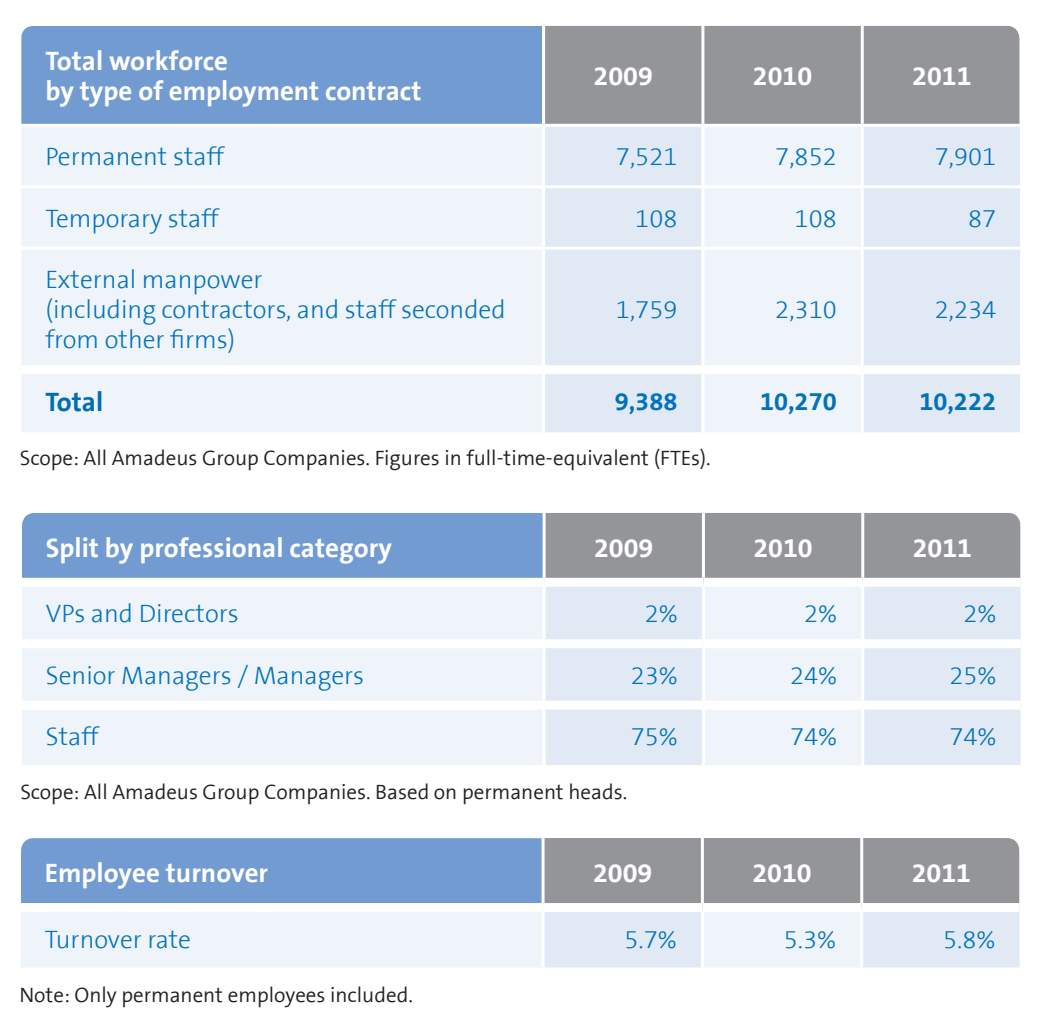
<style>
.page{position:relative;width:1042px;height:1036px;background:#fff}
.page>*{position:absolute;margin:0;border:0;box-sizing:border-box;transform-origin:0 0}
.T-_Table_title{font:700 27px/30px "The Sans B7";color:#fff}
.T_-_subtitulo_bold{font:700 27px "The Sans B7";color:#006bb6}
.T_-_Tables_subtitle{font:300 25.5px/30px "The Sans B3";color:#0273bb}
.T_-_tables_body{font:300 25.5px "The Sans B3";color:#0273bb}
.T_-_tables_body-2{font:700 25.5px "The Sans B7";color:#0273bb}
.T_-_Notes{font:300 21px "The Sans B4";color:#231f20}
</style>
<div class="page">
<div style="left:545px;top:26px;width:474px;height:98px;background:#939598"></div>
<div style="left:21px;top:26px;width:521px;height:98px;background:#729bd1"></div>
<div style="left:21px;top:127px;width:521px;height:305px;background:#eff3fa"></div>
<svg style="left:545px;top:127px;width:475px;height:305px;fill:#e1e9f5"></svg>
<hr style="left:701px;top:26px;width:3px;height:98px;background:#fff">
<hr style="left:861px;top:26px;width:3px;height:98px;background:#fff">
<hr style="left:701px;top:127px;width:3px;height:58px;background:#fff">
<hr style="left:861px;top:127px;width:3px;height:58px;background:#fff">
<hr style="left:18px;top:185px;width:525px;height:3px;background:#fff">
<hr style="left:543px;top:185px;width:160px;height:3px;background:#fff">
<hr style="left:703px;top:185px;width:159px;height:3px;background:#fff">
<hr style="left:701px;top:188px;width:3px;height:58px;background:#fff">
<hr style="left:862px;top:185px;width:161px;height:3px;background:#fff">
<hr style="left:861px;top:188px;width:3px;height:58px;background:#fff">
<hr style="left:18px;top:246px;width:525px;height:3px;background:#fff">
<hr style="left:543px;top:246px;width:160px;height:3px;background:#fff">
<hr style="left:703px;top:246px;width:159px;height:3px;background:#fff">
<hr style="left:701px;top:249px;width:3px;height:116px;background:#fff">
<hr style="left:862px;top:246px;width:161px;height:3px;background:#fff">
<hr style="left:861px;top:249px;width:3px;height:116px;background:#fff">
<hr style="left:701px;top:374px;width:3px;height:58px;background:#fff">
<hr style="left:861px;top:374px;width:3px;height:58px;background:#fff">
<div style="left:21px;top:365px;width:522px;height:9px;background:#fff"></div>
<div style="left:543px;top:365px;width:160px;height:9px;background:#fff"></div>
<div style="left:703px;top:365px;width:159px;height:9px;background:#fff"></div>
<div style="left:862px;top:365px;width:158px;height:9px;background:#fff"></div>
<div style="left:545px;top:513px;width:475px;height:64px;background:#939598"></div>
<div style="left:22px;top:513px;width:520px;height:64px;background:#729bd1"></div>
<div style="left:22px;top:587px;width:520px;height:177px;background:#eff3fa"></div>
<svg style="left:545px;top:587px;width:475px;height:177px;fill:#e1e9f5"></svg>
<hr style="left:702px;top:512px;width:3px;height:65px;background:#fff">
<hr style="left:861px;top:512px;width:3px;height:65px;background:#fff">
<hr style="left:702px;top:586px;width:3px;height:53px;background:#fff">
<hr style="left:861px;top:586px;width:3px;height:53px;background:#fff">
<hr style="left:702px;top:648px;width:3px;height:52px;background:#fff">
<hr style="left:861px;top:648px;width:3px;height:52px;background:#fff">
<hr style="left:702px;top:709px;width:3px;height:55px;background:#fff">
<hr style="left:861px;top:709px;width:3px;height:55px;background:#fff">
<div style="left:22px;top:700px;width:522px;height:9px;background:#fff"></div>
<div style="left:544px;top:700px;width:159px;height:9px;background:#fff"></div>
<div style="left:703px;top:700px;width:160px;height:9px;background:#fff"></div>
<div style="left:863px;top:700px;width:157px;height:9px;background:#fff"></div>
<div style="left:22px;top:639px;width:522px;height:9px;background:#fff"></div>
<div style="left:544px;top:639px;width:159px;height:9px;background:#fff"></div>
<div style="left:703px;top:639px;width:160px;height:9px;background:#fff"></div>
<div style="left:863px;top:639px;width:157px;height:9px;background:#fff"></div>
<div style="left:544px;top:838px;width:475px;height:64px;background:#939598"></div>
<div style="left:21px;top:838px;width:520px;height:64px;background:#729bd1"></div>
<div style="left:21px;top:912px;width:520px;height:55px;background:#eff3fa"></div>
<svg style="left:544px;top:912px;width:475px;height:55px"></svg>
<hr style="left:701px;top:837px;width:3px;height:65px;background:#fff">
<hr style="left:860px;top:837px;width:3px;height:65px;background:#fff">
<hr style="left:701px;top:911px;width:3px;height:56px;background:#fff">
<hr style="left:860px;top:911px;width:3px;height:56px;background:#fff">
<p class="T-_Table_title" style="left:45px;top:46px;width:378px">Total workforce<br>by type of employment contract</p>
<p class="T-_Table_title" style="left:593px;top:61px;width:61px">2009</p>
<p class="T-_Table_title" style="left:753px;top:61px;width:61px">2010</p>
<p class="T-_Table_title" style="left:912px;top:61px;width:61px">2011</p>
<p class="T_-_Tables_subtitle" style="left:45px;top:143px;width:180px">Permanent staff</p>
<p class="T_-_tables_body" style="left:616px;top:144px;width:63px">7,521</p>
<p class="T_-_tables_body" style="left:775px;top:144px;width:63px">7,852</p>
<p class="T_-_tables_body" style="left:934px;top:144px;width:63px">7,901</p>
<p class="T_-_Tables_subtitle" style="left:45px;top:204px;width:175px">Temporary staff</p>
<p class="T_-_tables_body" style="left:635px;top:205px;width:44px">108</p>
<p class="T_-_tables_body" style="left:794px;top:205px;width:44px">108</p>
<p class="T_-_tables_body" style="left:968px;top:205px;width:30px">87</p>
<p class="T_-_Tables_subtitle" style="left:45px;top:266px;width:462px">External manpower<br>(including contractors, and staff seconded from other firms)</p>
<p class="T_-_tables_body" style="left:616px;top:296px;width:63px">1,759</p>
<p class="T_-_tables_body" style="left:775px;top:296px;width:63px">2,310</p>
<p class="T_-_tables_body" style="left:934px;top:296px;width:63px">2,234</p>
<p class="T_-_subtitulo_bold" style="left:45px;top:387px;width:59px">Total</p>
<p class="T_-_tables_body-2" style="left:615px;top:388px;width:64px">9,388</p>
<p class="T_-_tables_body-2" style="left:760px;top:388px;width:78px">10,270</p>
<p class="T_-_tables_body-2" style="left:919px;top:388px;width:78px">10,222</p>
<p class="T_-_Notes" style="left:20px;top:446px;width:692px">Scope: All Amadeus Group Companies. Figures in full-time-equivalent (FTEs).</p>
<p class="T-_Table_title" style="left:46px;top:533px;width:348px">Split by professional category</p>
<p class="T-_Table_title" style="left:594px;top:533px;width:61px">2009</p>
<p class="T-_Table_title" style="left:753px;top:533px;width:61px">2010</p>
<p class="T-_Table_title" style="left:913px;top:533px;width:61px">2011</p>
<p class="T_-_Tables_subtitle" style="left:46px;top:599px;width:194px">VPs and Directors</p>
<p class="T_-_tables_body" style="left:645px;top:600px;width:34px">2%</p>
<p class="T_-_tables_body" style="left:804px;top:600px;width:34px">2%</p>
<p class="T_-_tables_body" style="left:963px;top:600px;width:34px">2%</p>
<p class="T_-_Tables_subtitle" style="left:46px;top:661px;width:320px">Senior Managers / Managers</p>
<p class="T_-_tables_body" style="left:631px;top:662px;width:48px">23%</p>
<p class="T_-_tables_body" style="left:790px;top:662px;width:48px">24%</p>
<p class="T_-_tables_body" style="left:949px;top:662px;width:48px">25%</p>
<p class="T_-_Tables_subtitle" style="left:46px;top:722px;width:54px">Staff</p>
<p class="T_-_tables_body" style="left:631px;top:723px;width:48px">75%</p>
<p class="T_-_tables_body" style="left:790px;top:723px;width:48px">74%</p>
<p class="T_-_tables_body" style="left:949px;top:723px;width:48px">74%</p>
<p class="T_-_Notes" style="left:20px;top:781px;width:608px">Scope: All Amadeus Group Companies. Based on permanent heads.</p>
<p class="T-_Table_title" style="left:45px;top:858px;width:225px">Employee turnover</p>
<p class="T-_Table_title" style="left:593px;top:858px;width:61px">2009</p>
<p class="T-_Table_title" style="left:752px;top:858px;width:61px">2010</p>
<p class="T-_Table_title" style="left:911px;top:858px;width:61px">2011</p>
<p class="T_-_Tables_subtitle" style="left:45px;top:924px;width:148px">Turnover rate</p>
<p class="T_-_tables_body" style="left:624px;top:925px;width:54px">5.7%</p>
<p class="T_-_tables_body" style="left:784px;top:925px;width:54px">5.3%</p>
<p class="T_-_tables_body" style="left:943px;top:925px;width:54px">5.8%</p>
<p class="T_-_Notes" style="left:19px;top:983px;width:395px">Note: Only permanent employees included.</p>
</div>
